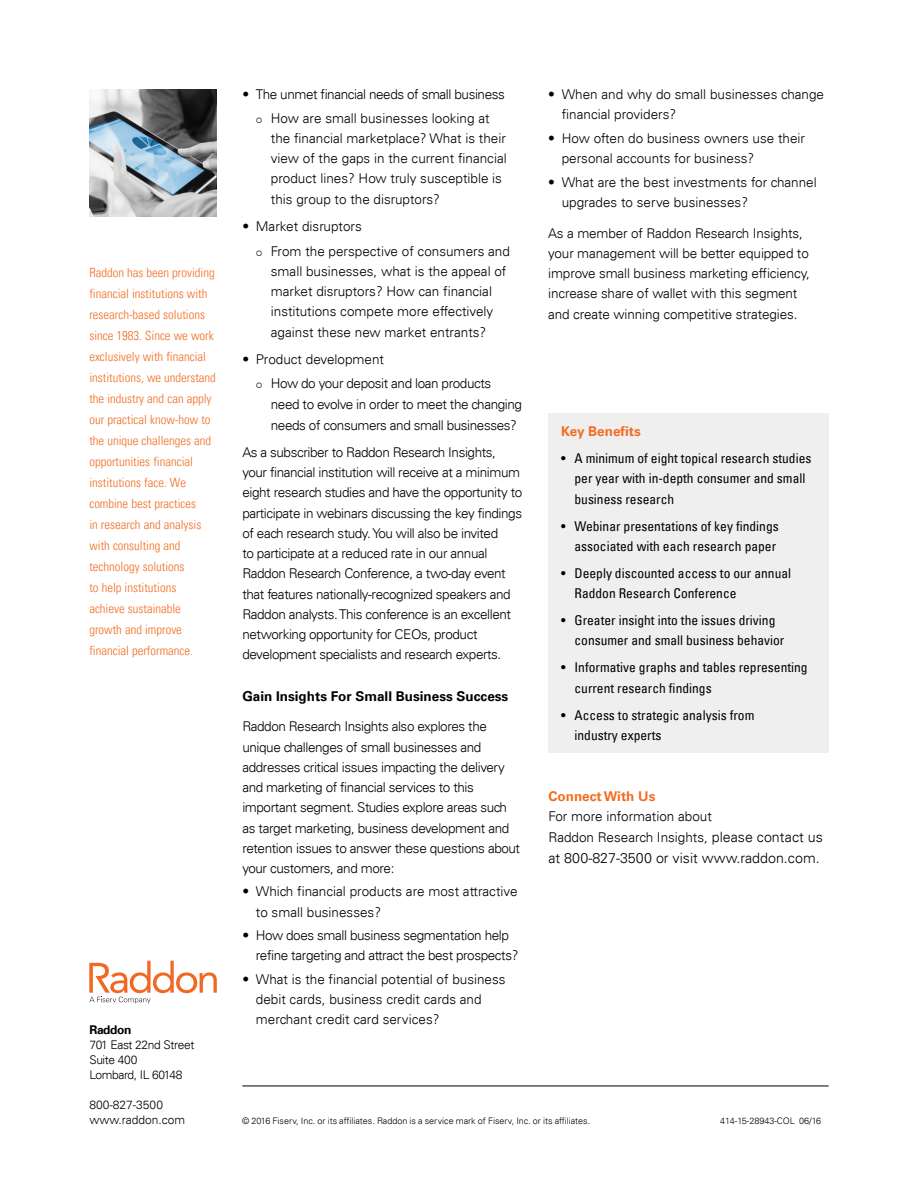
<style>
.page{position:relative;width:918px;height:1188px;background:#fff}
.page>*{position:absolute;margin:0;border:0;box-sizing:border-box;transform-origin:0 0}
.t1{font:300 14.25px "Univers LT";color:#000}
.t2{font:300 13.5px/20.2px "Univers LT";letter-spacing:-.03em;color:#000}
.t3{font:300 13.5px/20.4px "Univers LT";color:#000}
.t4{font:condensed 13.5px/20.2px "Univers LT";color:#000}
.t5{font:300 13.5px/20.2px "Univers LT";letter-spacing:-.01em;color:#000}
.t6{font:700 13.5px "Univers LT";color:#000}
.t7{font:700 13.5px "Univers LT";color:#f36c21}
.t8{font:300 condensed 12.75px/21px "Univers LT";color:#f36c21}
.t9{font:300 12px/15px "Univers LT";letter-spacing:-.03em;color:#000}
.t10{font:300 12px/15px "Univers LT";color:#000}
.t11{font:700 12px "Univers LT";letter-spacing:-.03em;color:#000}
.t12{font:300 9px "Univers LT";color:#000}
.s1{font-size:14.25px}
</style>
<div class="page">
<hr style="left:242px;top:1086px;width:587px;height:1px;background:#000">
<img style="left:89px;top:89px;width:128px;height:128px">
<svg style="left:89px;top:961px;width:128px;height:43px"></svg>
<div style="left:548px;top:414px;width:281px;height:339px;background:#efeff0"></div>
<p class="t8" style="left:89px;top:262px;width:128px">Raddon has been providing financial institutions with research-based solutions since 1983. Since we work exclusively with financial institutions, we understand the industry and can apply our practical know-how to the unique challenges and opportunities financial institutions face. We combine best practices<br>in research and analysis with consulting and technology solutions<br>to help institutions<br>achieve sustainable growth and improve financial performance.</p>
<p class="t11" style="left:89px;top:1023px;width:44px">Raddon</p>
<p class="t9" style="left:89px;top:1037px;width:106px">701 East 22nd Street<br>Suite 400<br>Lombard, IL 60148</p>
<p class="t10" style="left:89px;top:1097px;width:97px">800-827-3500 www.raddon.com</p>
<p class="t2" style="left:242px;top:84px;width:264px">• The unmet financial needs of small business</p>
<p class="t3" style="left:271px;top:108px;width:237px;text-indent:-15px">○ How are small businesses looking at the financial marketplace? What is their view of the gaps in the current financial product lines? How truly susceptible is this group to the disruptors?</p>
<p class="t3" style="left:242px;top:216px;width:121px">• Market disruptors</p>
<p class="t3" style="left:271px;top:241px;width:241px;text-indent:-15px">○ From the perspective of consumers and small businesses, what is the appeal of market disruptors? How can financial institutions compete more effectively against these new market entrants?</p>
<p class="t3" style="left:242px;top:349px;width:143px">• Product development</p>
<p class="t2" style="left:271px;top:373px;width:253px;line-height:20.7px;text-indent:-15px">○ How do your deposit and loan products need to evolve in order to meet the changing needs of consumers and small businesses?</p>
<p class="t2" style="left:242px;top:442px;width:282px">As a subscriber to Raddon Research Insights, your financial institution will receive at a minimum eight research studies and have the opportunity to participate in webinars discussing the key findings of each research study. You will also be invited<br>to participate at a reduced rate in our annual Raddon Research Conference, a two-day event that features nationally-recognized speakers and Raddon analysts. This conference is an excellent networking opportunity for CEOs, product development specialists and research experts.</p>
<p class="t6" style="left:242px;top:688px;width:268px">Gain Insights For Small Business Success</p>
<p class="t2" style="left:242px;top:716px;width:279px">Raddon Research Insights also explores the unique challenges of small businesses and addresses critical issues impacting the delivery and marketing of financial services to this important segment. Studies explore areas such as target marketing, business development and retention issues to answer these questions about your customers, and more:</p>
<p class="t3" style="left:256px;top:882px;width:263px;text-indent:-14px">• Which financial products are most attractive to small businesses?</p>
<p class="t2" style="left:256px;top:925px;width:264px;text-indent:-14px">• How does small business segmentation help refine targeting and attract the best prospects?</p>
<p class="t3" style="left:256px;top:969px;width:251px;text-indent:-14px">• What is the financial potential of business debit cards, business credit cards and merchant credit card services?</p>
<p class="t3" style="left:562px;top:84px;width:264px;text-indent:-14px">• When and why do small businesses change financial providers?</p>
<p class="t3" style="left:562px;top:128px;width:245px;text-indent:-14px">• How often do business owners use their personal accounts for business?</p>
<p class="t3" style="left:562px;top:172px;width:257px;text-indent:-14px">• What are the best investments for channel upgrades to serve businesses?</p>
<p class="t5" style="left:548px;top:223px;width:263px">As a member of Raddon Research Insights, your management will be better equipped to improve small business marketing efficiency, increase share of wallet with this segment and create winning competitive strategies.</p>
<p class="t7" style="left:561px;top:423px;width:81px">Key Benefits</p>
<p class="t4" style="left:575px;top:448px;width:238px;text-indent:-14px">• A minimum of eight topical research studies per year with in-depth consumer and small business research</p>
<p class="t4" style="left:561px;top:515px;width:219px;text-align:right">• Webinar presentations of key findings associated with each research paper</p>
<p class="t4" style="left:575px;top:563px;width:218px;text-indent:-14px">• Deeply discounted access to our annual<br>Raddon Research Conference</p>
<p class="t4" style="left:575px;top:610px;width:211px;text-indent:-14px">• Greater insight into the issues driving consumer and small business behavior</p>
<p class="t4" style="left:575px;top:657px;width:235px;text-indent:-14px">• Informative graphs and tables representing current research findings</p>
<p class="t4" style="left:575px;top:704px;width:181px;text-indent:-14px">• Access to strategic analysis from industry experts</p>
<p class="t7" style="left:549px;top:788px;width:109px">Connect With Us</p>
<p class="t3" style="left:549px;top:806px;width:276px;line-height:21px">For more information about<br>Raddon Research Insights, <span class="s1">please contact us</span></p>
<p class="t1" style="left:548px;top:849px;width:273px">at 800-827-3500 or visit www.raddon.com.</p>
<p class="t12" style="left:242px;top:1116px;width:350px">© 2016 Fiserv, Inc. or its affiliates. Raddon is a service mark of Fiserv, Inc. or its affiliates.</p>
<p class="t12" style="left:720px;top:1116px;width:102px">414-15-28943-COL 06/16</p>
</div>
